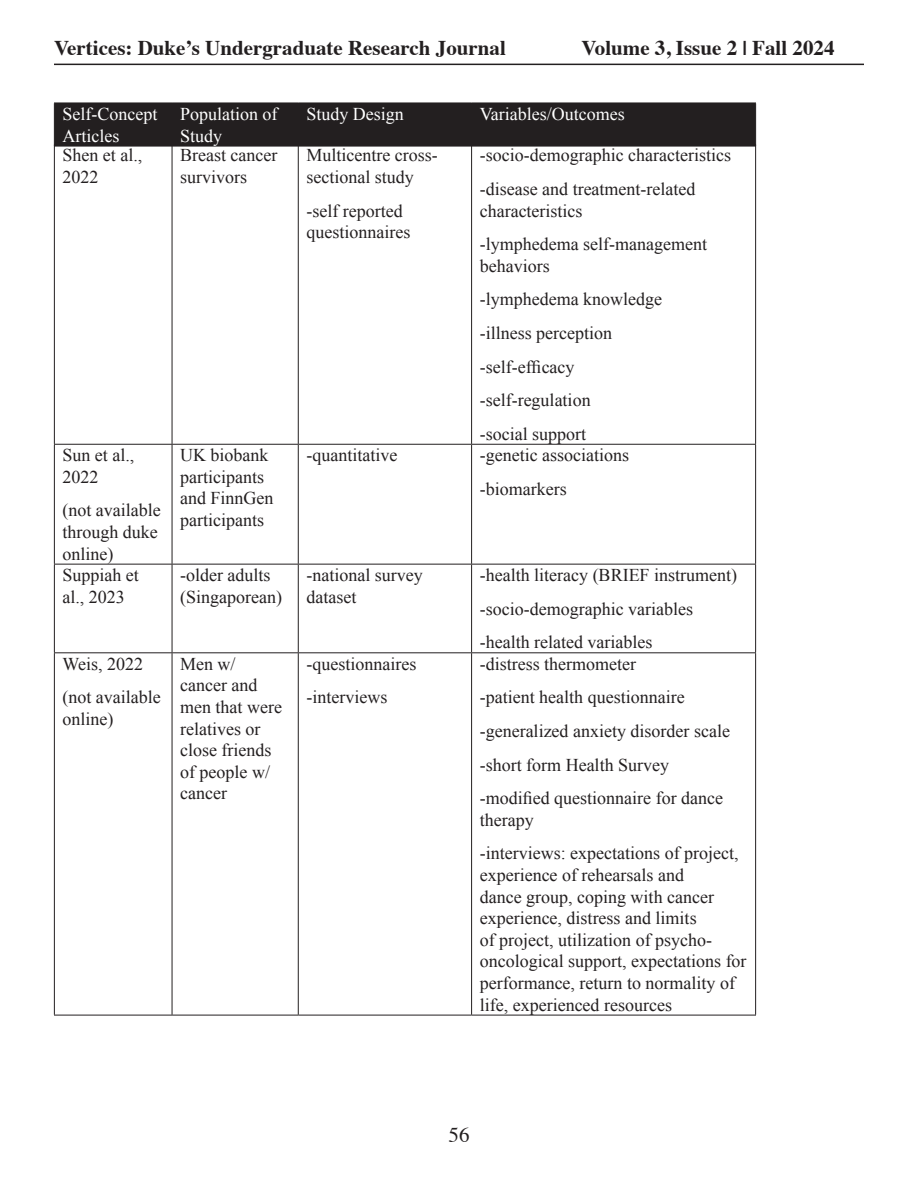
<style>
.page{position:relative;width:918px;height:1188px;background:#fff}
.page>*{position:absolute;margin:0;border:0;box-sizing:border-box;transform-origin:0 0}
.t1{font:700 21px "Times";color:#231f20}
.t2{font:21px "Times";color:#231f20}
.t3{font:18px/21.6px "Times New Roman";color:#231f20}
.t4{font:18px/21.6px "Times New Roman";color:#fff}
</style>
<div class="page">
<hr style="left:54px;top:444px;width:118px;height:1px;background:#231f20">
<hr style="left:172px;top:444px;width:126px;height:1px;background:#231f20">
<hr style="left:298px;top:444px;width:174px;height:1px;background:#231f20">
<hr style="left:472px;top:444px;width:284px;height:1px;background:#231f20">
<hr style="left:54px;top:564px;width:118px;height:1px;background:#231f20">
<hr style="left:172px;top:564px;width:126px;height:1px;background:#231f20">
<hr style="left:298px;top:564px;width:174px;height:1px;background:#231f20">
<hr style="left:472px;top:564px;width:284px;height:1px;background:#231f20">
<hr style="left:54px;top:652px;width:118px;height:1px;background:#231f20">
<hr style="left:172px;top:652px;width:126px;height:1px;background:#231f20">
<hr style="left:298px;top:652px;width:174px;height:1px;background:#231f20">
<hr style="left:472px;top:652px;width:284px;height:1px;background:#231f20">
<hr style="left:54px;top:1015px;width:118px;height:1px;background:#231f20">
<hr style="left:172px;top:1015px;width:126px;height:1px;background:#231f20">
<hr style="left:298px;top:1015px;width:174px;height:1px;background:#231f20">
<hr style="left:472px;top:1015px;width:284px;height:1px;background:#231f20">
<hr style="left:54px;top:145px;width:1px;height:299px;background:#231f20">
<hr style="left:54px;top:445px;width:1px;height:119px;background:#231f20">
<hr style="left:54px;top:565px;width:1px;height:87px;background:#231f20">
<hr style="left:54px;top:653px;width:1px;height:362px;background:#231f20">
<hr style="left:172px;top:145px;width:1px;height:299px;background:#231f20">
<hr style="left:298px;top:145px;width:1px;height:299px;background:#231f20">
<hr style="left:471px;top:145px;width:1px;height:299px;background:#231f20">
<hr style="left:755px;top:145px;width:1px;height:299px;background:#231f20">
<hr style="left:172px;top:445px;width:1px;height:119px;background:#231f20">
<hr style="left:298px;top:445px;width:1px;height:119px;background:#231f20">
<hr style="left:471px;top:445px;width:1px;height:119px;background:#231f20">
<hr style="left:755px;top:445px;width:1px;height:119px;background:#231f20">
<hr style="left:172px;top:565px;width:1px;height:87px;background:#231f20">
<hr style="left:298px;top:565px;width:1px;height:87px;background:#231f20">
<hr style="left:471px;top:565px;width:1px;height:87px;background:#231f20">
<hr style="left:755px;top:565px;width:1px;height:87px;background:#231f20">
<hr style="left:172px;top:653px;width:1px;height:362px;background:#231f20">
<hr style="left:298px;top:653px;width:1px;height:362px;background:#231f20">
<hr style="left:471px;top:653px;width:1px;height:362px;background:#231f20">
<hr style="left:755px;top:653px;width:1px;height:362px;background:#231f20">
<hr style="left:54px;top:64px;width:810px;height:1px;background:#231f20">
<div style="left:55px;top:104px;width:700px;height:42px;background:#231f20"></div>
<hr style="left:54px;top:103px;width:118px;height:1px;background:#231f20">
<hr style="left:172px;top:103px;width:126px;height:1px;background:#231f20">
<hr style="left:298px;top:103px;width:174px;height:1px;background:#231f20">
<hr style="left:472px;top:103px;width:284px;height:1px;background:#231f20">
<hr style="left:54px;top:146px;width:118px;height:1px;background:#231f20">
<hr style="left:172px;top:146px;width:126px;height:1px;background:#231f20">
<hr style="left:298px;top:146px;width:174px;height:1px;background:#231f20">
<hr style="left:472px;top:146px;width:284px;height:1px;background:#231f20">
<hr style="left:54px;top:103px;width:1px;height:43px;background:#231f20">
<hr style="left:172px;top:103px;width:1px;height:43px;background:#231f20">
<hr style="left:298px;top:103px;width:1px;height:43px;background:#231f20">
<hr style="left:471px;top:103px;width:1px;height:43px;background:#231f20">
<hr style="left:755px;top:103px;width:1px;height:43px;background:#231f20">
<p class="t1" style="left:54px;top:28px;width:453px">Vertices: Duke’s Undergraduate Research Journal</p>
<p class="t1" style="left:582px;top:28px;width:254px">Volume 3, Issue 2 | Fall 2024</p>
<p class="t4" style="left:62px;top:103px;width:96px">Self-Concept<br>Articles</p>
<p class="t4" style="left:180px;top:103px;width:99px">Population of<br>Study</p>
<p class="t4" style="left:306px;top:103px;width:99px">Study Design</p>
<p class="t4" style="left:480px;top:103px;width:146px">Variables/Outcomes</p>
<p class="t3" style="left:62px;top:144px;width:81px">Shen et al.,<br>2022</p>
<p class="t3" style="left:180px;top:144px;width:99px">Breast cancer survivors</p>
<p class="t3" style="left:306px;top:144px;width:133px">Multicentre cross&shy;sectional study</p>
<p class="t3" style="left:306px;top:199px;width:105px">-self reported questionnaires</p>
<p class="t3" style="left:480px;top:144px;width:253px">-socio-demographic characteristics</p>
<p class="t3" style="left:480px;top:178px;width:217px">-disease and treatment-related characteristics</p>
<p class="t3" style="left:480px;top:233px;width:229px">-lymphedema self-management behaviors</p>
<p class="t3" style="left:480px;top:288px;width:184px">-lymphedema knowledge</p>
<p class="t3" style="left:480px;top:322px;width:134px">-illness perception</p>
<p class="t3" style="left:480px;top:355px;width:96px">-self-efficacy</p>
<p class="t3" style="left:480px;top:389px;width:112px">-self-regulation</p>
<p class="t3" style="left:480px;top:423px;width:108px">-social support</p>
<p class="t3" style="left:62px;top:444px;width:73px">Sun et al.,<br>2022</p>
<p class="t3" style="left:62px;top:499px;width:100px">(not available through duke online)</p>
<p class="t3" style="left:180px;top:444px;width:95px">UK biobank participants and FinnGen participants</p>
<p class="t3" style="left:306px;top:444px;width:92px">-quantitative</p>
<p class="t3" style="left:480px;top:444px;width:151px">-genetic associations</p>
<p class="t3" style="left:480px;top:478px;width:88px">-biomarkers</p>
<p class="t3" style="left:62px;top:564px;width:78px">Suppiah et al., 2023</p>
<p class="t3" style="left:180px;top:564px;width:103px">-older adults (Singaporean)</p>
<p class="t3" style="left:306px;top:564px;width:118px">-national survey dataset</p>
<p class="t3" style="left:480px;top:564px;width:259px">-health literacy (BRIEF instrument)</p>
<p class="t3" style="left:480px;top:598px;width:215px">-socio-demographic variables</p>
<p class="t3" style="left:480px;top:631px;width:174px">-health related variables</p>
<p class="t3" style="left:62px;top:653px;width:82px">Weis, 2022</p>
<p class="t3" style="left:62px;top:686px;width:100px">(not available online)</p>
<p class="t3" style="left:180px;top:653px;width:103px">Men w/ cancer and men that were relatives or close friends of people w/ cancer</p>
<p class="t3" style="left:306px;top:653px;width:111px">-questionnaires</p>
<p class="t3" style="left:306px;top:686px;width:82px">-interviews</p>
<p class="t3" style="left:480px;top:653px;width:158px">-distress thermometer</p>
<p class="t3" style="left:480px;top:686px;width:206px">-patient health questionnaire</p>
<p class="t3" style="left:480px;top:720px;width:252px">-generalized anxiety disorder scale</p>
<p class="t3" style="left:480px;top:753px;width:191px">-short form Health Survey</p>
<p class="t3" style="left:480px;top:787px;width:245px">-modified questionnaire for dance therapy</p>
<p class="t3" style="left:480px;top:842px;width:268px">-interviews: expectations of project, experience of rehearsals and<br>dance group, coping with cancer experience, distress and limits<br>of project, utilization of psycho&shy;oncological support, expectations for performance, return to normality of life, experienced resources</p>
<p class="t2" style="left:448px;top:1115px;width:22px">56</p>
</div>
